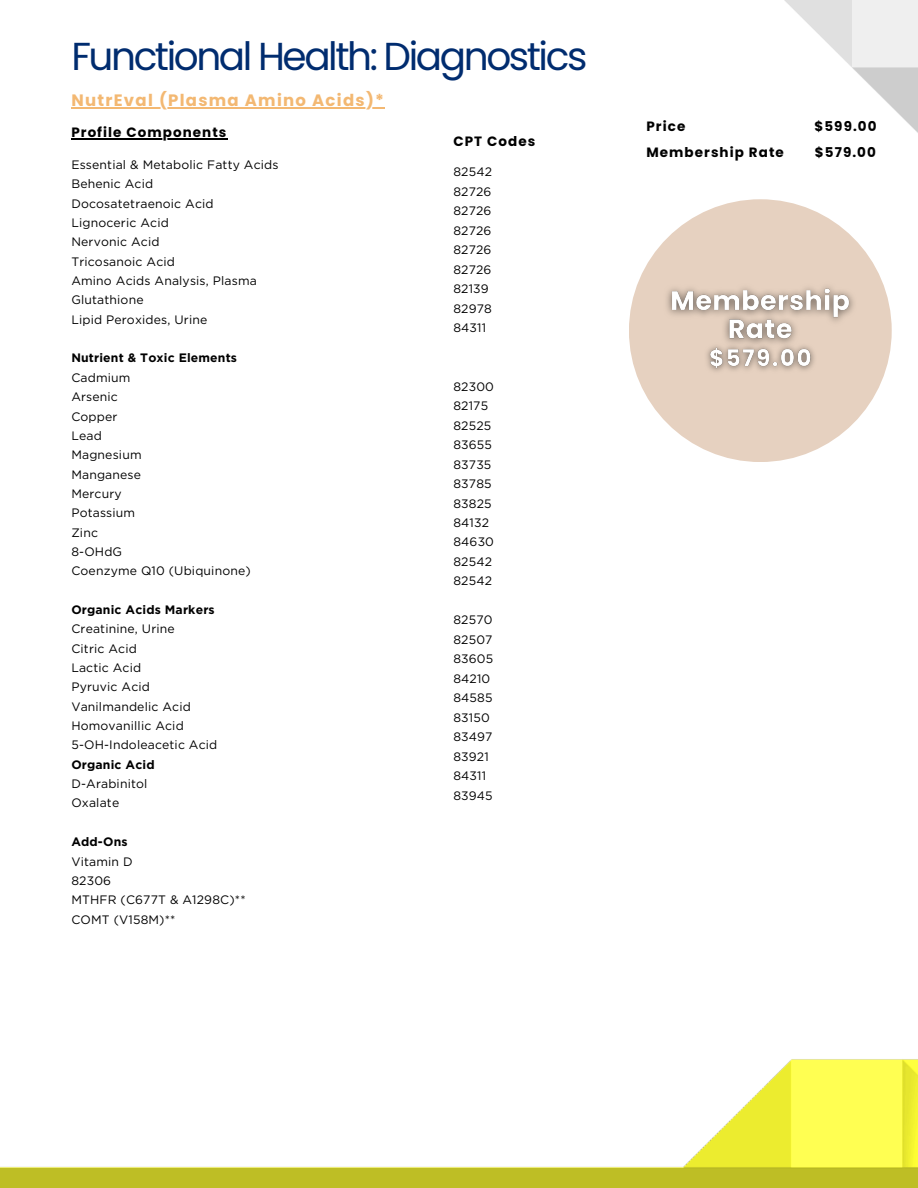
<style>
.page{position:relative;width:918px;height:1188px;background:#fff}
.page>*{position:absolute;margin:0;border:0;box-sizing:border-box;transform-origin:0 0}
.t1{font:39px "Poppins";letter-spacing:-.06em;color:#002c6f}
.t2{font:700 16.5px "Poppins";letter-spacing:.08em;color:#f3b872}
.t3{font:700 13.5px "Poppins";letter-spacing:.08em;color:#000}
.t4{font:12.15px "Gotham";letter-spacing:.015em;color:#000}
.t5{font:700 12.15px "Gotham";letter-spacing:.015em;color:#000}
</style>
<div class="page">
<hr style="left:71px;top:107px;width:314px;height:1px;background:#f3b872">
<hr style="left:71px;top:139px;width:157px;height:1px;background:#000">
<img style="left:784px;top:0;width:134px;height:133px">
<img style="left:0;top:1059px;width:918px;height:129px">
<div style="left:629px;top:199px;width:263px;height:263px;background:#e6d1c0;border-radius:50%"></div>
<img style="left:667px;top:286px;width:187px;height:51px">
<img style="left:707px;top:337px;width:108px;height:34px">
<h5 class="t1" style="left:71px;top:29px;width:518px">Functional Health: Diagnostics</h5>
<p class="t2" style="left:71px;top:89px;width:314px">NutrEval (Plasma Amino Acids)*</p>
<p class="t3" style="left:71px;top:123px;width:157px">Profile Components</p>
<p class="t4" style="left:71px;top:157px;width:209px">Essential &amp; Metabolic Fatty Acids</p>
<h1 class="t4" style="left:71px;top:177px;width:83px">Behenic Acid</h1>
<h4 class="t4" style="left:71px;top:196px;width:144px">Docosatetraenoic Acid</h4>
<h5 class="t4" style="left:71px;top:215px;width:99px">Lignoceric Acid</h5>
<p class="t4" style="left:71px;top:235px;width:90px">Nervonic Acid</p>
<p class="t4" style="left:71px;top:254px;width:105px">Tricosanoic Acid</p>
<p class="t4" style="left:71px;top:273px;width:187px">Amino Acids Analysis, Plasma</p>
<p class="t4" style="left:71px;top:293px;width:74px">Glutathione</p>
<p class="t4" style="left:71px;top:312px;width:137px">Lipid Peroxides, Urine</p>
<p class="t5" style="left:71px;top:351px;width:167px">Nutrient &amp; Toxic Elements</p>
<p class="t4" style="left:71px;top:370px;width:61px">Cadmium</p>
<p class="t4" style="left:71px;top:390px;width:48px">Arsenic</p>
<p class="t4" style="left:71px;top:409px;width:48px">Copper</p>
<p class="t4" style="left:71px;top:428px;width:32px">Lead</p>
<p class="t4" style="left:71px;top:448px;width:72px">Magnesium</p>
<p class="t4" style="left:71px;top:467px;width:71px">Manganese</p>
<p class="t4" style="left:71px;top:486px;width:52px">Mercury</p>
<p class="t4" style="left:71px;top:506px;width:65px">Potassium</p>
<p class="t4" style="left:71px;top:525px;width:28px">Zinc</p>
<p class="t4" style="left:71px;top:544px;width:52px">8-OHdG</p>
<p class="t4" style="left:71px;top:564px;width:181px">Coenzyme Q10 (Ubiquinone)</p>
<p class="t5" style="left:71px;top:602px;width:145px">Organic Acids Markers</p>
<p class="t4" style="left:71px;top:622px;width:105px">Creatinine, Urine</p>
<p class="t4" style="left:71px;top:641px;width:67px">Citric Acid</p>
<p class="t4" style="left:71px;top:660px;width:71px">Lactic Acid</p>
<p class="t4" style="left:71px;top:680px;width:80px">Pyruvic Acid</p>
<p class="t4" style="left:71px;top:699px;width:121px">Vanilmandelic Acid</p>
<p class="t4" style="left:71px;top:718px;width:114px">Homovanillic Acid</p>
<p class="t4" style="left:71px;top:738px;width:148px">5-OH-Indoleacetic Acid</p>
<p class="t5" style="left:71px;top:757px;width:85px">Organic Acid</p>
<p class="t4" style="left:71px;top:776px;width:78px">D-Arabinitol</p>
<p class="t4" style="left:71px;top:796px;width:49px">Oxalate</p>
<p class="t5" style="left:71px;top:834px;width:58px">Add-Ons</p>
<p class="t4" style="left:71px;top:854px;width:63px">Vitamin D</p>
<p class="t4" style="left:71px;top:873px;width:41px">82306</p>
<p class="t4" style="left:71px;top:893px;width:176px">MTHFR (C677T &amp; A1298C)**</p>
<p class="t4" style="left:71px;top:912px;width:106px">COMT (V158M)**</p>
<p class="t3" style="left:453px;top:132px;width:83px">CPT Codes</p>
<h5 class="t4" style="left:453px;top:165px;width:40px">82542</h5>
<p class="t4" style="left:453px;top:184px;width:40px">82726</p>
<p class="t4" style="left:453px;top:204px;width:40px">82726</p>
<p class="t4" style="left:453px;top:223px;width:40px">82726</p>
<p class="t4" style="left:453px;top:243px;width:40px">82726</p>
<p class="t4" style="left:453px;top:262px;width:40px">82726</p>
<p class="t4" style="left:453px;top:282px;width:37px">82139</p>
<p class="t4" style="left:453px;top:301px;width:40px">82978</p>
<p class="t4" style="left:453px;top:321px;width:34px">84311</p>
<p class="t4" style="left:453px;top:379px;width:42px">82300</p>
<p class="t4" style="left:453px;top:398px;width:36px">82175</p>
<p class="t4" style="left:453px;top:418px;width:39px">82525</p>
<p class="t4" style="left:453px;top:437px;width:40px">83655</p>
<p class="t4" style="left:453px;top:457px;width:40px">83735</p>
<p class="t4" style="left:453px;top:476px;width:40px">83785</p>
<p class="t4" style="left:453px;top:496px;width:40px">83825</p>
<p class="t4" style="left:453px;top:515px;width:37px">84132</p>
<p class="t4" style="left:453px;top:535px;width:42px">84630</p>
<p class="t4" style="left:453px;top:554px;width:40px">82542</p>
<p class="t4" style="left:453px;top:574px;width:40px">82542</p>
<p class="t4" style="left:453px;top:613px;width:41px">82570</p>
<p class="t4" style="left:453px;top:632px;width:41px">82507</p>
<p class="t4" style="left:453px;top:652px;width:41px">83605</p>
<p class="t4" style="left:453px;top:671px;width:38px">84210</p>
<p class="t4" style="left:453px;top:691px;width:41px">84585</p>
<p class="t4" style="left:453px;top:710px;width:38px">83150</p>
<p class="t4" style="left:453px;top:730px;width:41px">83497</p>
<p class="t4" style="left:453px;top:749px;width:37px">83921</p>
<p class="t4" style="left:453px;top:769px;width:34px">84311</p>
<p class="t4" style="left:453px;top:788px;width:41px">83945</p>
<h5 class="t3" style="left:646px;top:117px;width:40px">Price</h5>
<h5 class="t3" style="left:646px;top:143px;width:139px">Membership Rate</h5>
<h5 class="t3" style="left:815px;top:117px;width:63px">$599.00</h5>
<p class="t3" style="left:815px;top:143px;width:62px">$579.00</p>
</div>
